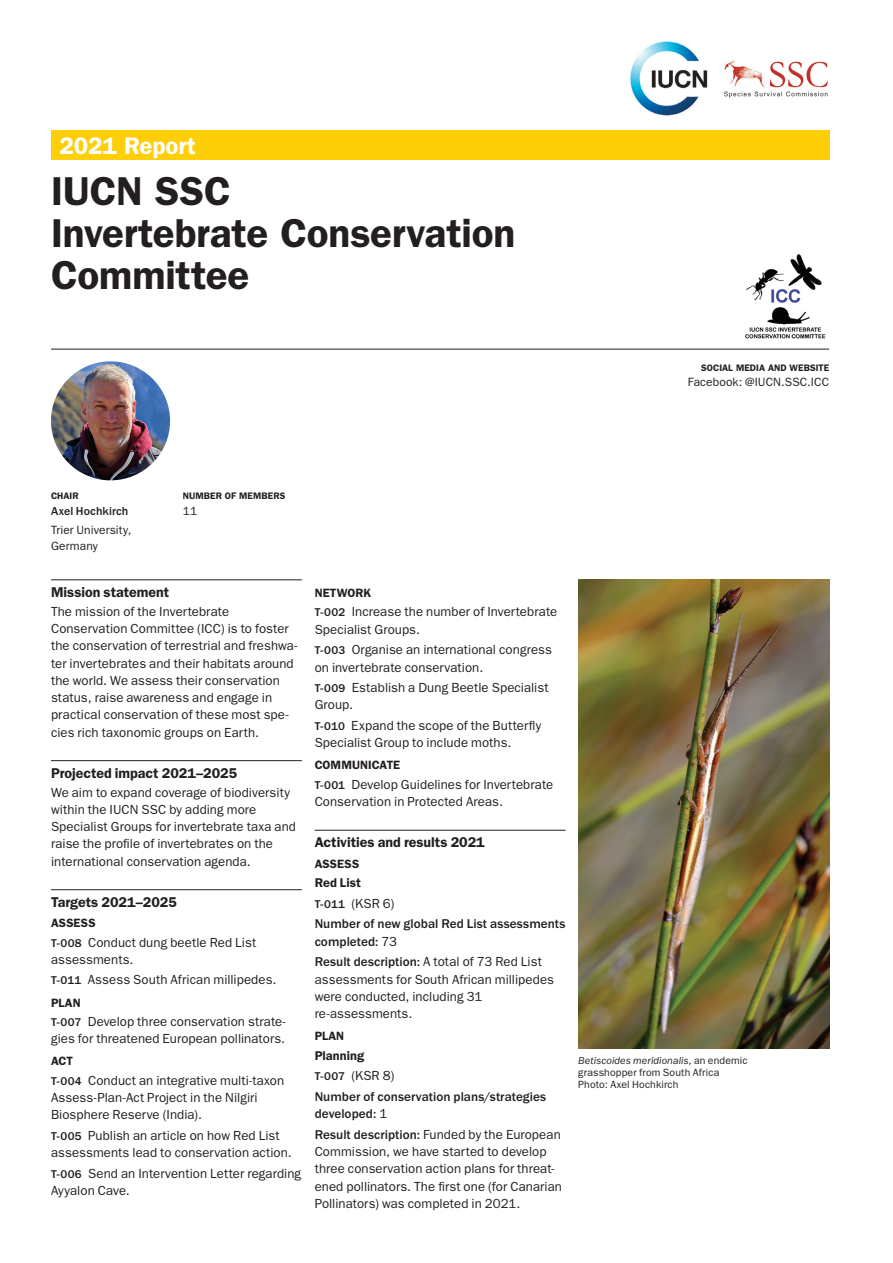
<style>
.page{position:relative;width:893px;height:1263px;background:#fff}
.page>*{position:absolute;margin:0;border:0;box-sizing:border-box;transform-origin:0 0}
.t1{font:600 40.5px/42px "ITC Franklin Gothic Std";letter-spacing:-.005em;color:#231f20}
.t2{font:600 24px "ITC Franklin Gothic Std";letter-spacing:-.005em;color:#fff}
.t3{font:600 14.25px "ITC Franklin Gothic Std";color:#231f20}
.t4{font:13.2px/17.2px "ITC Franklin Gothic Std";letter-spacing:.005em;color:#231f20}
.t5{font:500 13.2px/20.7px "ITC Franklin Gothic Std";letter-spacing:.005em;color:#231f20}
.t6{font:600 12.75px "ITC Franklin Gothic Std";letter-spacing:.005em;color:#231f20}
.t7{font:600 12.15px "ITC Franklin Gothic Std";letter-spacing:.005em;color:#231f20}
.t8{font:12px/15.8px "ITC Franklin Gothic Std";letter-spacing:.01em;color:#231f20}
.t9{font:500 12px "ITC Franklin Gothic Std";letter-spacing:.01em;color:#231f20}
.t10{font:10.5px/12px "ITC Franklin Gothic Std";letter-spacing:.015em;color:#231f20}
.t11{font:600 9.45px "ITC Franklin Gothic Std";letter-spacing:.005em;color:#231f20}
.s1{font-weight:500;font-size:11.7px}
.s2{font-size:11.7px}
.s3{font-weight:400}
.s4{font-style:italic}
</style>
<div class="page">
<div style="left:51px;top:131px;width:778px;height:29px;background:#fece08"></div>
<img style="left:630px;top:41px;width:198px;height:75px">
<hr style="left:51px;top:579px;width:251px;height:1px;background:#231f20">
<hr style="left:51px;top:760px;width:251px;height:1px;background:#231f20">
<hr style="left:51px;top:889px;width:251px;height:1px;background:#231f20">
<hr style="left:315px;top:830px;width:251px;height:1px;background:#231f20">
<hr style="left:51px;top:349px;width:778px;height:1px;background:#231f20">
<img style="left:51px;top:361px;width:119px;height:119px;border-radius:60px">
<img style="left:578px;top:580px;width:251px;height:468px">
<img style="left:745px;top:254px;width:81px;height:85px">
<h2 class="t2" style="left:60px;top:131px;width:138px">2021 Report</h2>
<h1 class="t1" style="left:51px;top:170px;width:466px">IUCN SSC<br>Invertebrate Conservation<br>Committee</h1>
<p class="t11" style="left:701px;top:362px;width:129px">SOCIAL MEDIA AND WEBSITE</p>
<p class="t8" style="left:688px;top:374px;width:143px">Facebook: @IUCN.SSC.ICC</p>
<p class="t11" style="left:51px;top:490px;width:29px">CHAIR</p>
<p class="t9" style="left:51px;top:504px;width:79px">Axel Hochkirch</p>
<p class="t8" style="left:51px;top:522px;width:82px">Trier University,<br>Germany</p>
<p class="t11" style="left:183px;top:490px;width:104px">NUMBER OF MEMBERS</p>
<p class="t8" style="left:183px;top:503px;width:16px">11</p>
<p class="t3" style="left:51px;top:584px;width:120px">Mission statement</p>
<p class="t4" style="left:51px;top:603px;width:248px">The mission of the Invertebrate Conservation Committee (ICC) is to foster the conservation of terrestrial and freshwa&shy;ter invertebrates and their habitats around the world. We assess their conservation status, raise awareness and engage in practical conservation of these most spe&shy;cies rich taxonomic groups on Earth.</p>
<p class="t3" style="left:51px;top:764px;width:188px">Projected impact 2021–2025</p>
<p class="t4" style="left:51px;top:783px;width:247px">We aim to expand coverage of biodiversity within the IUCN SSC by adding more Specialist Groups for invertebrate taxa and raise the profile of invertebrates on the international conservation agenda.</p>
<p class="t3" style="left:51px;top:893px;width:128px">Targets 2021–2025</p>
<p class="t7" style="left:51px;top:916px;width:46px">ASSESS</p>
<p class="t4" style="left:51px;top:933px;width:207px"><span class="s1">T-008</span> Conduct dung beetle Red List assessments.</p>
<p class="t4" style="left:51px;top:971px;width:227px"><span class="s1">T-011</span> Assess South African millipedes.</p>
<p class="t7" style="left:51px;top:995px;width:31px">PLAN</p>
<p class="t4" style="left:51px;top:1013px;width:236px"><span class="s1">T-007</span> Develop three conservation strate&shy;gies for threatened European pollinators.</p>
<p class="t7" style="left:51px;top:1054px;width:24px">ACT</p>
<p class="t4" style="left:51px;top:1072px;width:235px"><span class="s1">T-004</span> Conduct an integrative multi-taxon<br>Assess-Plan-Act Project in the Nilgiri<br>Biosphere Reserve (India).</p>
<p class="t4" style="left:51px;top:1127px;width:242px"><span class="s1">T-005</span> Publish an article on how Red List assessments lead to conservation action.</p>
<p class="t4" style="left:51px;top:1165px;width:252px"><span class="s1">T-006</span> Send an Intervention Letter regarding<br>Ayyalon Cave.</p>
<p class="t7" style="left:315px;top:586px;width:58px">NETWORK</p>
<p class="t4" style="left:315px;top:603px;width:244px"><span class="s1">T-002</span> Increase the number of Invertebrate<br>Specialist Groups.</p>
<p class="t4" style="left:315px;top:641px;width:239px"><span class="s1">T-003</span> Organise an international congress on invertebrate conservation.</p>
<p class="t4" style="left:315px;top:679px;width:235px"><span class="s1">T-009</span> Establish a Dung Beetle Specialist<br>Group.</p>
<p class="t4" style="left:315px;top:717px;width:228px"><span class="s1">T-010</span> Expand the scope of the Butterfly<br>Specialist Group to include moths.</p>
<p class="t7" style="left:315px;top:758px;width:87px">COMMUNICATE</p>
<p class="t4" style="left:315px;top:776px;width:240px"><span class="s1">T-001</span> Develop Guidelines for Invertebrate<br>Conservation in Protected Areas.</p>
<p class="t3" style="left:315px;top:834px;width:172px">Activities and results 2021</p>
<p class="t7" style="left:315px;top:856px;width:46px">ASSESS</p>
<p class="t6" style="left:315px;top:875px;width:48px">Red List</p>
<p class="t5" style="left:315px;top:893px;width:252px"><span class="s2">T-011</span> <span class="s3">(KSR 6)<br></span>Number of new global Red List assessments</p>
<p class="t5" style="left:315px;top:931px;width:229px">completed: <span class="s3">73<br></span>Result description: <span class="s3">A total of 73 Red List</span></p>
<p class="t4" style="left:315px;top:970px;width:241px">assessments for South African millipedes were conducted, including 31 re-assessments.</p>
<p class="t7" style="left:315px;top:1029px;width:31px">PLAN</p>
<p class="t6" style="left:315px;top:1048px;width:51px">Planning</p>
<p class="t5" style="left:315px;top:1065px;width:233px"><span class="s2">T-007</span> <span class="s3">(KSR 8)<br></span>Number of conservation plans/strategies</p>
<p class="t5" style="left:315px;top:1103px;width:248px">developed: <span class="s3">1<br></span>Result description: <span class="s3">Funded by the European</span></p>
<p class="t4" style="left:315px;top:1143px;width:249px">Commission, we have started to develop three conservation action plans for threat&shy;ened pollinators. The first one (for Canarian Pollinators) was completed in 2021.</p>
<p class="t10" style="left:578px;top:1054px;width:171px"><span class="s4">Betiscoides meridionalis</span>, an endemic grasshopper from South Africa<br>Photo: Axel Hochkirch</p>
</div>
